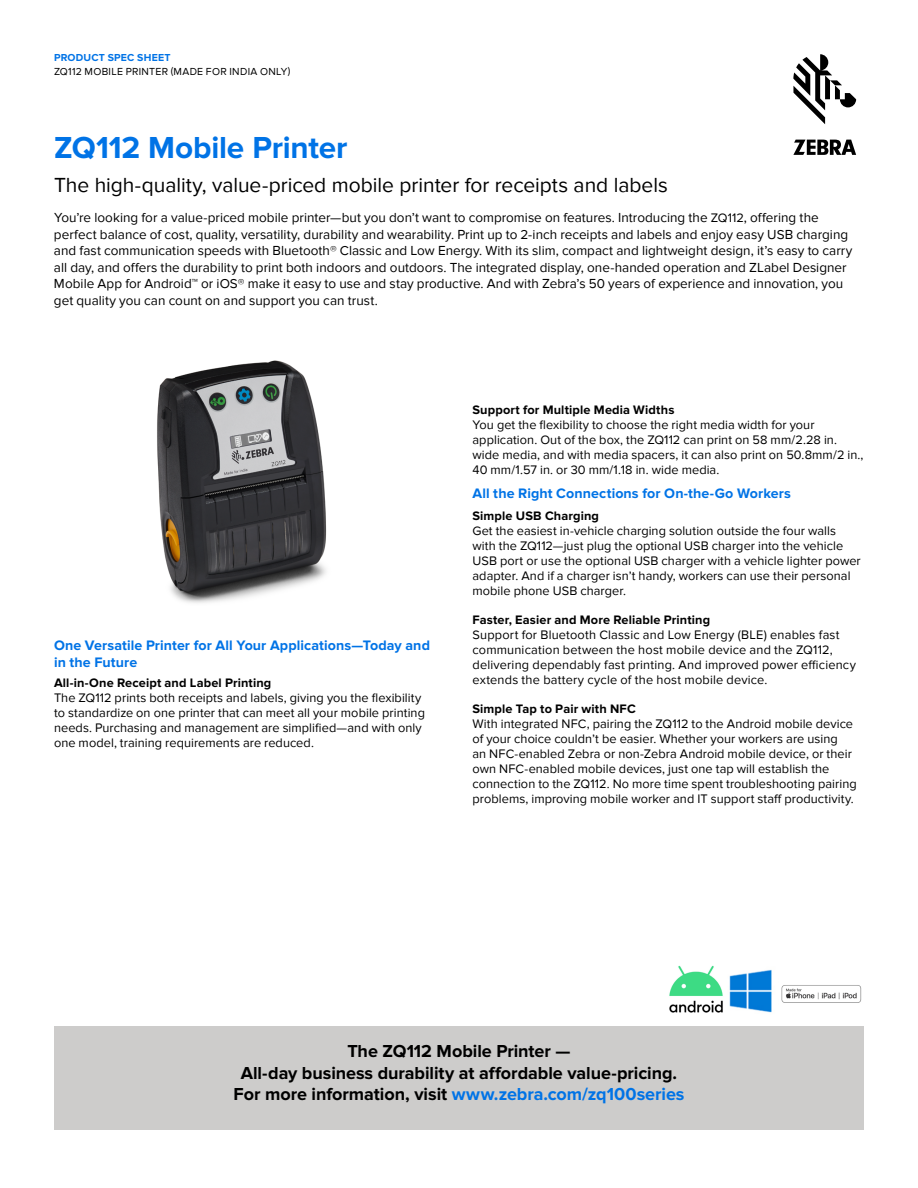
<style>
.page{position:relative;width:918px;height:1188px;background:#fff}
.page>*{position:absolute;margin:0;border:0;box-sizing:border-box;transform-origin:0 0}
.t1{font:700 31.5px "Proxima Nova";letter-spacing:-.005em;color:#0073e6}
.t2{font:21px "Proxima Nova";color:#000}
.t3{font:700 18px/21.6px "Proxima Nova";letter-spacing:-.005em;color:#000;text-align:center}
.t4{font:700 14.25px/17.2px "Proxima Nova";letter-spacing:.005em;color:#0073e6}
.t5{font:13.5px/16.5px "Proxima Nova";color:#000}
.t6{font:12.75px/15px "Proxima Nova";letter-spacing:.005em;color:#000}
.t7{font:700 12.75px "Proxima Nova";letter-spacing:.01em;color:#000}
.t8{font:10.5px "Proxima Nova";letter-spacing:.025em;color:#000}
.t9{font:700 10.5px "Proxima Nova";letter-spacing:.02em;color:#0073e6}
.s1{font-size:12.75px}
.s2{color:#0073e6}
</style>
<div class="page">
<div style="left:54px;top:1026px;width:810px;height:104px;background:#cdcccb"></div>
<img style="left:669px;top:965px;width:193px;height:48px">
<img style="left:157px;top:360px;width:170px;height:243px">
<svg style="left:793px;top:54px;width:63px;height:70px"></svg>
<svg style="left:793px;top:140px;width:63px;height:15px"></svg>
<p class="t9" style="left:54px;top:51px;width:118px">PRODUCT SPEC SHEET</p>
<p class="t8" style="left:54px;top:66px;width:238px">ZQ112 MOBILE PRINTER (MADE FOR INDIA ONLY)</p>
<h1 class="t1" style="left:54px;top:129px;width:295px">ZQ112 Mobile Printer</h1>
<h2 class="t2" style="left:54px;top:173px;width:615px">The high-quality, value-priced mobile printer for receipts and labels</h2>
<p class="t5" style="left:54px;top:210px;width:800px">You’re looking for a value-priced mobile printer—but you don’t want to compromise on features. Introducing the <span class="s1">ZQ112</span>, offering the perfect balance of cost, quality, versatility, durability and wearability. Print up to 2-inch receipts and labels and enjoy easy USB charging and fast communication speeds with Bluetooth® Classic and Low Energy. With its slim, compact and lightweight design, it’s easy to carry all day, and offers the durability to print both indoors and outdoors. The integrated display, one-handed operation and ZLabel Designer Mobile App for Android™ or iOS® make it easy to use and stay productive. And with Zebra’s 50 years of experience and innovation, you get quality you can count on and support you can trust.</p>
<p class="t4" style="left:54px;top:637px;width:378px">One Versatile Printer for All Your Applications—Today and in the Future</p>
<p class="t7" style="left:54px;top:676px;width:219px">All-in-One Receipt and Label Printing</p>
<p class="t6" style="left:54px;top:691px;width:373px">The ZQ112 prints both receipts and labels, giving you the flexibility to standardize on one printer that can meet all your mobile printing needs. Purchasing and management are simplified—and with only one model, training requirements are reduced.</p>
<p class="t7" style="left:473px;top:403px;width:203px">Support for Multiple Media Widths</p>
<p class="t6" style="left:473px;top:418px;width:392px">You get the flexibility to choose the right media width for your application. Out of the box, the ZQ112 can print on 58 mm/2.28 in. wide media, and with media spacers, it can also print on 50.8mm/2 in., 40 mm/1.57 in. or 30 mm/1.18 in. wide media.</p>
<p class="t4" style="left:472px;top:485px;width:320px">All the Right Connections for On-the-Go Workers</p>
<p class="t7" style="left:472px;top:508px;width:128px">Simple USB Charging</p>
<p class="t6" style="left:472px;top:523px;width:390px">Get the easiest in-vehicle charging solution outside the four walls with the ZQ112—just plug the optional USB charger into the vehicle USB port or use the optional USB charger with a vehicle lighter power adapter. And if a charger isn’t handy, workers can use their personal mobile phone USB charger.</p>
<p class="t7" style="left:472px;top:613px;width:239px">Faster, Easier and More Reliable Printing</p>
<p class="t6" style="left:472px;top:628px;width:385px">Support for Bluetooth Classic and Low Energy (BLE) enables fast communication between the host mobile device and the ZQ112, delivering dependably fast printing. And improved power efficiency extends the battery cycle of the host mobile device.</p>
<p class="t7" style="left:472px;top:702px;width:165px">Simple Tap to Pair with NFC</p>
<p class="t6" style="left:472px;top:717px;width:386px">With integrated NFC, pairing the ZQ112 to the Android mobile device of your choice couldn’t be easier. Whether your workers are using<br>an NFC-enabled Zebra or non-Zebra Android mobile device, or their own NFC-enabled mobile devices, just one tap will establish the connection to the ZQ112. No more time spent troubleshooting pairing problems, improving mobile worker and IT support staff productivity.</p>
<h3 class="t3" style="left:234px;top:1041px;width:452px">The ZQ112 Mobile Printer —<br>All-day business durability at affordable value-pricing.<br>For more information, visit <span class="s2">www.zebra.com/zq100series</span></h3>
</div>
